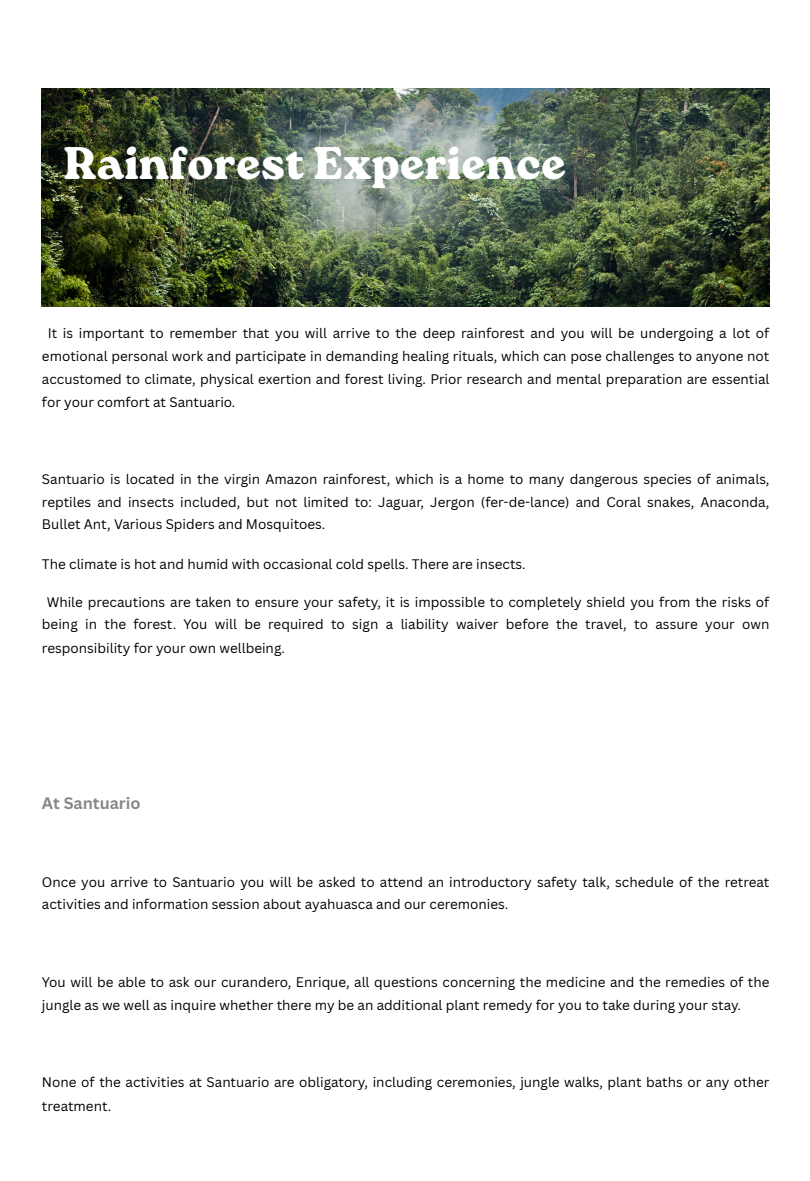
<style>
.page{position:relative;width:810px;height:1181px;background:#fff}
.page>*{position:absolute;margin:0;border:0;box-sizing:border-box;transform-origin:0 0}
.t1{font:800 45.6px "Roca One";color:#fff}
.t2{font:700 16.2px "Canva Sans";color:#878787}
.t3{font:13.5px/22.8px "Canva Sans";color:#000;text-align:justify}
</style>
<div class="page">
<img style="left:42px;top:88px;width:728px;height:219px">
<p class="t1" style="left:64px;top:136px;width:504px">Rainforest Experience</p>
<p class="t3" style="left:42px;top:321px;width:729px;text-indent:6px">It is important to remember that you will arrive to the deep rainforest and you will be undergoing a lot of emotional personal work and participate in demanding healing rituals, which can pose challenges to anyone not accustomed to climate, physical exertion and forest living. Prior research and mental preparation are essential for your comfort at Santuario.</p>
<p class="t3" style="left:42px;top:467px;width:729px">Santuario is located in the virgin Amazon rainforest, which is a home to many dangerous species of animals, reptiles and insects included, but not limited to: Jaguar, Jergon (fer-de-lance) and Coral snakes, Anaconda, Bullet Ant, Various Spiders and Mosquitoes.</p>
<p class="t3" style="left:42px;top:552px;width:485px">The climate is hot and humid with occasional cold spells. There are insects.</p>
<p class="t3" style="left:42px;top:590px;width:729px;text-indent:5px">While precautions are taken to ensure your safety, it is impossible to completely shield you from the risks of being in the forest. You will be required to sign a liability waiver before the travel, to assure your own responsibility for your own wellbeing.</p>
<h1 class="t2" style="left:42px;top:792px;width:100px">At Santuario</h1>
<p class="t3" style="left:42px;top:870px;width:729px;line-height:22.2px">Once you arrive to Santuario you will be asked to attend an introductory safety talk, schedule of the retreat activities and information session about ayahuasca and our ceremonies.</p>
<p class="t3" style="left:42px;top:970px;width:729px;line-height:23.2px">You will be able to ask our curandero, Enrique, all questions concerning the medicine and the remedies of the jungle as we well as inquire whether there my be an additional plant remedy for you to take during your stay.</p>
<p class="t3" style="left:42px;top:1070px;width:729px;line-height:23.2px">None of the activities at Santuario are obligatory, including ceremonies, jungle walks, plant baths or any other treatment.</p>
</div>
